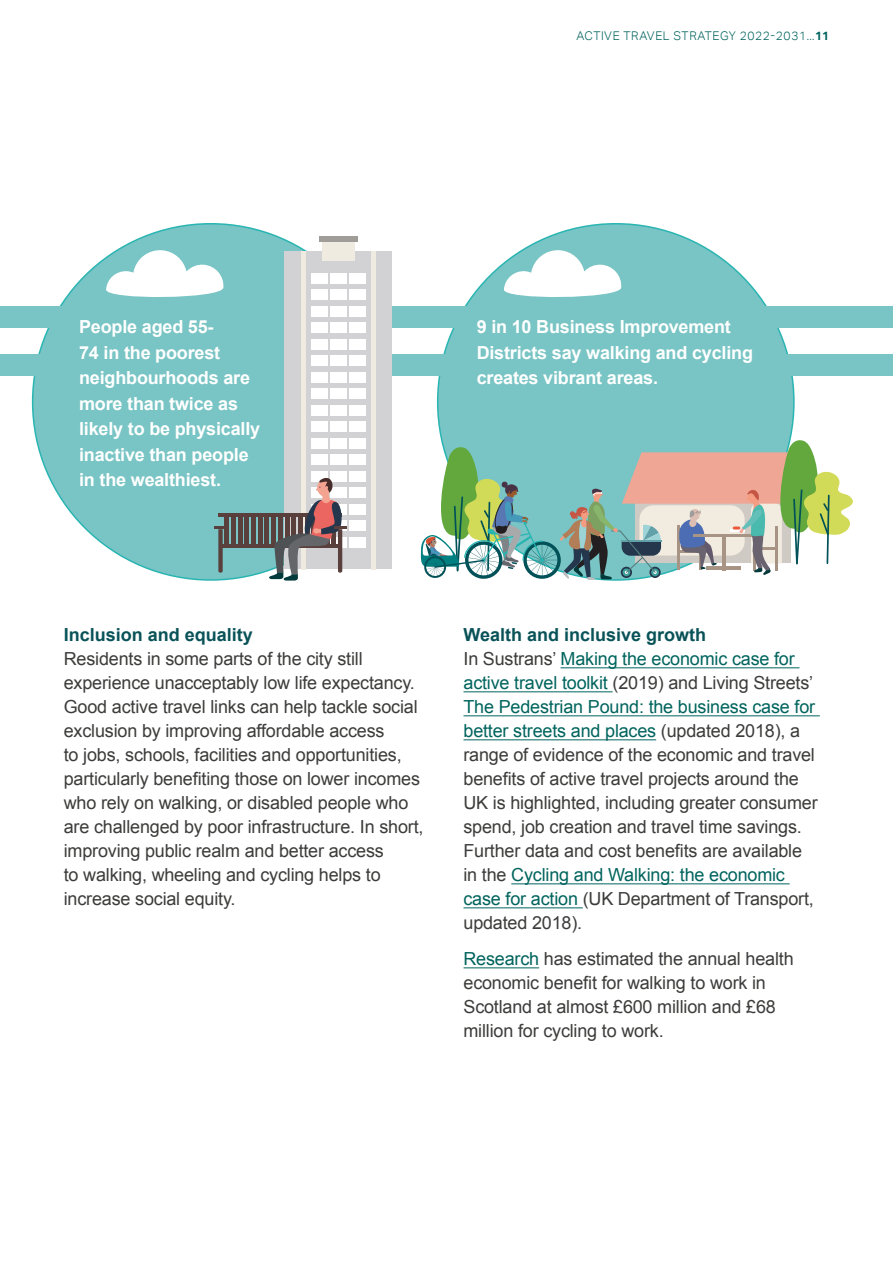
<style>
.page{position:relative;width:893px;height:1263px;background:#fff}
.page>*{position:absolute;margin:0;border:0;box-sizing:border-box;transform-origin:0 0}
.body{font:18px/24px "Arial";letter-spacing:-.01em;color:#3c3c3b}
.body-2{font:700 18px/25.5px "Arial";letter-spacing:-.01em;color:#fff}
.para_heads{font:700 18px "Arial";color:#085258}
.t1{font:300 12px "Aktiv Grotesk";letter-spacing:.05em;color:#00645e}
.s1{font-weight:700}
.s2{color:#00645d}
</style>
<div class="page">
<div style="left:438px;top:224px;width:356px;height:356px;background:#79c4c4;border-radius:50%"></div>
<div style="left:33px;top:224px;width:356px;height:356px;background:#79c4c4;border-radius:50%"></div>
<div style="left:0;top:306px;width:893px;height:21px;background:#79c4c4"></div>
<div style="left:0;top:354px;width:893px;height:21px;background:#79c4c4"></div>
<hr style="left:561px;top:667px;width:238px;height:1px;background:#00645d">
<hr style="left:463px;top:691px;width:150px;height:1px;background:#00645d">
<hr style="left:463px;top:715px;width:357px;height:1px;background:#00645d">
<hr style="left:463px;top:739px;width:193px;height:1px;background:#00645d">
<hr style="left:511px;top:883px;width:279px;height:1px;background:#00645d">
<hr style="left:463px;top:907px;width:120px;height:1px;background:#00645d">
<hr style="left:463px;top:967px;width:76px;height:1px;background:#00645d">
<svg style="left:105px;top:249px;width:119px;height:48px"></svg>
<svg style="left:503px;top:249px;width:119px;height:48px"></svg>
<div style="left:284px;top:251px;width:108px;height:318px;background:#d2d2d4"></div>
<div style="left:322px;top:241px;width:33px;height:20px;background:#f0ebe1"></div>
<div style="left:371px;top:251px;width:5px;height:319px;background:#f0ebe1"></div>
<div style="left:301px;top:251px;width:5px;height:319px;background:#f0ebe1"></div>
<div style="left:319px;top:236px;width:39px;height:5px;background:#a09c98"></div>
<div style="left:312px;top:273px;width:16px;height:11px;background:#fff"></div>
<div style="left:330px;top:273px;width:16px;height:11px;background:#fff"></div>
<div style="left:349px;top:273px;width:16px;height:11px;background:#fff"></div>
<div style="left:312px;top:290px;width:16px;height:10px;background:#fff"></div>
<div style="left:330px;top:290px;width:16px;height:10px;background:#fff"></div>
<div style="left:349px;top:290px;width:16px;height:10px;background:#fff"></div>
<div style="left:312px;top:306px;width:16px;height:11px;background:#fff"></div>
<div style="left:330px;top:306px;width:16px;height:11px;background:#fff"></div>
<div style="left:349px;top:306px;width:16px;height:11px;background:#fff"></div>
<div style="left:312px;top:323px;width:16px;height:10px;background:#fff"></div>
<div style="left:330px;top:323px;width:16px;height:10px;background:#fff"></div>
<div style="left:349px;top:323px;width:16px;height:10px;background:#fff"></div>
<div style="left:312px;top:339px;width:16px;height:11px;background:#fff"></div>
<div style="left:330px;top:339px;width:16px;height:11px;background:#fff"></div>
<div style="left:349px;top:339px;width:16px;height:11px;background:#fff"></div>
<div style="left:312px;top:355px;width:16px;height:11px;background:#fff"></div>
<div style="left:330px;top:355px;width:16px;height:11px;background:#fff"></div>
<div style="left:349px;top:355px;width:16px;height:11px;background:#fff"></div>
<div style="left:312px;top:372px;width:16px;height:11px;background:#fff"></div>
<div style="left:330px;top:372px;width:16px;height:11px;background:#fff"></div>
<div style="left:349px;top:372px;width:16px;height:11px;background:#fff"></div>
<div style="left:312px;top:388px;width:16px;height:11px;background:#fff"></div>
<div style="left:330px;top:388px;width:16px;height:11px;background:#fff"></div>
<div style="left:349px;top:388px;width:16px;height:11px;background:#fff"></div>
<div style="left:312px;top:405px;width:16px;height:11px;background:#fff"></div>
<div style="left:330px;top:405px;width:16px;height:11px;background:#fff"></div>
<div style="left:349px;top:405px;width:16px;height:11px;background:#fff"></div>
<div style="left:312px;top:421px;width:16px;height:11px;background:#fff"></div>
<div style="left:330px;top:421px;width:16px;height:11px;background:#fff"></div>
<div style="left:349px;top:421px;width:16px;height:11px;background:#fff"></div>
<div style="left:312px;top:438px;width:16px;height:10px;background:#fff"></div>
<div style="left:330px;top:438px;width:16px;height:10px;background:#fff"></div>
<div style="left:349px;top:438px;width:16px;height:10px;background:#fff"></div>
<div style="left:312px;top:454px;width:16px;height:11px;background:#fff"></div>
<div style="left:330px;top:454px;width:16px;height:11px;background:#fff"></div>
<div style="left:349px;top:454px;width:16px;height:11px;background:#fff"></div>
<div style="left:312px;top:471px;width:16px;height:10px;background:#fff"></div>
<div style="left:330px;top:471px;width:16px;height:10px;background:#fff"></div>
<div style="left:349px;top:471px;width:16px;height:10px;background:#fff"></div>
<div style="left:349px;top:487px;width:16px;height:11px;background:#fff"></div>
<div style="left:349px;top:504px;width:16px;height:10px;background:#fff"></div>
<div style="left:349px;top:520px;width:16px;height:11px;background:#fff"></div>
<div style="left:349px;top:537px;width:16px;height:10px;background:#fff"></div>
<hr style="left:265px;top:515px;width:4px;height:33px;background:#5a403d">
<hr style="left:258px;top:515px;width:4px;height:33px;background:#5a403d">
<div style="left:251px;top:515px;width:5px;height:33px;background:#5a403d"></div>
<hr style="left:245px;top:515px;width:4px;height:33px;background:#5a403d">
<hr style="left:238px;top:515px;width:4px;height:33px;background:#5a403d">
<div style="left:231px;top:515px;width:5px;height:33px;background:#5a403d"></div>
<hr style="left:225px;top:515px;width:4px;height:33px;background:#5a403d">
<hr style="left:221px;top:544px;width:120px;height:4px;background:#5a403d">
<hr style="left:218px;top:513px;width:124px;height:4px;background:#5a403d">
<svg style="left:215px;top:526px;width:10px;height:47px"></svg>
<svg style="left:268px;top:478px;width:78px;height:103px"></svg>
<svg style="left:421px;top:440px;width:432px;height:140px"></svg>
<p class="t1" style="left:576px;top:29px;width:254px">ACTIVE TRAVEL STRATEGY 2022-2031...<span class="s1">11</span></p>
<p class="body-2" style="left:79px;top:315px;width:183px">People aged 55-<br>74 in the poorest neighbourhoods are more than twice as likely to be physically inactive than people in the wealthiest.</p>
<p class="body-2" style="left:477px;top:315px;width:278px">9 in 10 Business Improvement<br>Districts say walking and cycling creates vibrant areas.</p>
<h3 class="para_heads" style="left:64px;top:623px;width:191px">Inclusion and equality</h3>
<p class="body" style="left:64px;top:647px;width:361px">Residents in some parts of the city still experience unacceptably low life expectancy.<br>Good active travel links can help tackle social exclusion by improving affordable access<br>to jobs, schools, facilities and opportunities, particularly benefiting those on lower incomes who rely on walking, or disabled people who are challenged by poor infrastructure. In short, improving public realm and better access<br>to walking, wheeling and cycling helps to increase social equity.</p>
<h3 class="para_heads" style="left:463px;top:623px;width:244px">Wealth and inclusive growth</h3>
<p class="body" style="left:463px;top:647px;width:356px">In Sustrans’ <span class="s2">Making the economic case for active travel toolkit</span> (2019) and Living Streets’ <span class="s2">The Pedestrian Pound: the business case for better streets and places</span> (updated 2018), a range of evidence of the economic and travel benefits of active travel projects around the UK is highlighted, including greater consumer spend, job creation and travel time savings.<br>Further data and cost benefits are available in the <span class="s2">Cycling and Walking: the economic case for action</span> (UK Department of Transport, updated 2018).</p>
<p class="body" style="left:463px;top:947px;width:332px"><span class="s2">Research</span> has estimated the annual health economic benefit for walking to work in Scotland at almost £600 million and £68 million for cycling to work.</p>
</div>
